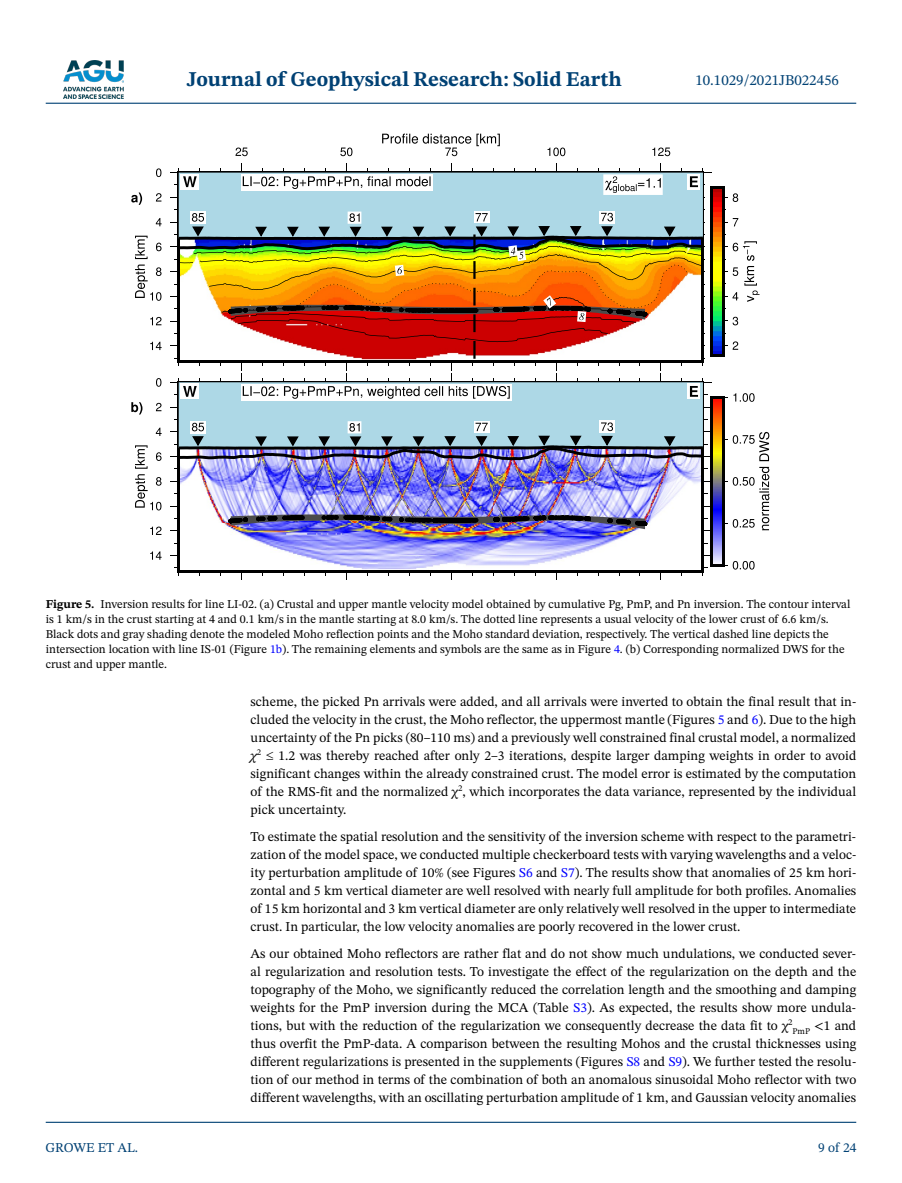
<style>
.page{position:relative;width:902px;height:1183px;background:#fff}
.page>*{position:absolute;margin:0;border:0;box-sizing:border-box;transform-origin:0 0}
.t1{font:700 21px "STIX Two Text";color:#004174}
.t2{font:15px "STIX Two Text";color:#004174}
.t3{font:13.5px/18px "STIX Two Text";color:#000;text-align:justify}
.t4{font:13.5px "STIX Two Text";color:#004174}
.t5{font:12px/15px "STIX Two Text";color:#000}
.s1{font-weight:700}
.s2{color:#00f}
.s3{font-style:italic}
</style>
<div class="page">
<img style="left:63px;top:60px;width:60px;height:39px">
<hr style="left:46px;top:103px;width:810px;height:1px;background:#004174">
<hr style="left:46px;top:1121px;width:810px;height:1px;background:#004174">
<svg style="left:156px;top:168px;width:5px;height:9px"></svg>
<svg style="left:156px;top:193px;width:5px;height:8px"></svg>
<svg style="left:156px;top:218px;width:6px;height:8px"></svg>
<svg style="left:150px;top:317px;width:11px;height:8px"></svg>
<svg style="left:150px;top:341px;width:12px;height:9px"></svg>
<svg style="left:135px;top:236px;width:26px;height:65px"></svg>
<svg style="left:235px;top:134px;width:435px;height:22px"></svg>
<svg style="left:131px;top:192px;width:11px;height:13px"></svg>
<img style="left:232px;top:531px;width:402px;height:38px">
<img style="left:712px;top:531px;width:10px;height:24px">
<hr style="left:710px;top:396px;width:2px;height:170px;background:#000">
<hr style="left:722px;top:396px;width:3px;height:170px;background:#000">
<hr style="left:178px;top:381px;width:2px;height:191px;background:#000">
<svg style="left:156px;top:378px;width:5px;height:8px"></svg>
<svg style="left:156px;top:403px;width:5px;height:8px"></svg>
<svg style="left:156px;top:427px;width:6px;height:9px"></svg>
<svg style="left:150px;top:526px;width:11px;height:9px"></svg>
<svg style="left:150px;top:551px;width:12px;height:8px"></svg>
<svg style="left:135px;top:445px;width:26px;height:65px"></svg>
<hr style="left:701px;top:381px;width:3px;height:191px;background:#000">
<hr style="left:178px;top:569px;width:526px;height:3px;background:#000">
<svg style="left:174px;top:567px;width:5px;height:8px"></svg>
<svg style="left:702px;top:555px;width:52px;height:20px"></svg>
<img style="left:170px;top:164px;width:599px;height:367px">
<svg style="left:131px;top:402px;width:11px;height:12px"></svg>
<h1 class="t1" style="left:187px;top:64px;width:436px">Journal of Geophysical Research: Solid Earth</h1>
<p class="t2" style="left:695px;top:69px;width:145px">10.1029/2021JB022456</p>
<p class="t5" style="left:46px;top:596px;width:806px"><span class="s1">Figure 5.</span> Inversion results for line LI-02. (a) Crustal and upper mantle velocity model obtained by cumulative Pg, PmP, and Pn inversion. The contour interval is 1 km/s in the crust starting at 4 and 0.1 km/s in the mantle starting at 8.0 km/s. The dotted line represents a usual velocity of the lower crust of 6.6 km/s.<br>Black dots and gray shading denote the modeled Moho reflection points and the Moho standard deviation, respectively. The vertical dashed line depicts the intersection location with line IS-01 (Figure <span class="s2">1b</span>). The remaining elements and symbols are the same as in Figure <span class="s2">4</span>. (b) Corresponding normalized DWS for the crust and upper mantle.</p>
<p class="t4" style="left:45px;top:1137px;width:94px">GROWE ET AL.</p>
<p class="t3" style="left:250px;top:692px;width:607px">scheme, the picked Pn arrivals were added, and all arrivals were inverted to obtain the final result that in&shy;cluded the velocity in the crust, the Moho reflector, the uppermost mantle (Figures <span class="s2">5</span> and <span class="s2">6</span>). Due to the high uncertainty of the Pn picks (80–110 ms) and a previously well constrained final crustal model, a normalized <span class="s3">χ</span><sup>2</sup> ≤ 1.2 was thereby reached after only 2–3 iterations, despite larger damping weights in order to avoid significant changes within the already constrained crust. The model error is estimated by the computation of the RMS-fit and the normalized χ<sup>2</sup>, which incorporates the data variance, represented by the individual pick uncertainty.</p>
<p class="t3" style="left:250px;top:827px;width:607px">To estimate the spatial resolution and the sensitivity of the inversion scheme with respect to the parametri&shy;zation of the model space, we conducted multiple checkerboard tests with varying wavelengths and a veloc&shy;ity perturbation amplitude of 10% (see Figures <span class="s2">S6</span> and <span class="s2">S7</span>). The results show that anomalies of 25 km hori&shy;zontal and 5 km vertical diameter are well resolved with nearly full amplitude for both profiles. Anomalies of 15 km horizontal and 3 km vertical diameter are only relatively well resolved in the upper to intermediate crust. In particular, the low velocity anomalies are poorly recovered in the lower crust.</p>
<p class="t3" style="left:250px;top:944px;width:607px">As our obtained Moho reflectors are rather flat and do not show much undulations, we conducted sever&shy;al regularization and resolution tests. To investigate the effect of the regularization on the depth and the topography of the Moho, we significantly reduced the correlation length and the smoothing and damping weights for the PmP inversion during the MCA (Table <span class="s2">S3</span>). As expected, the results show more undula&shy;tions, but with the reduction of the regularization we consequently decrease the data fit to χ<sup>2</sup><sub>PmP</sub> &lt;1 and thus overfit the PmP-data. A comparison between the resulting Mohos and the crustal thicknesses using different regularizations is presented in the supplements (Figures <span class="s2">S8</span> and <span class="s2">S9</span>). We further tested the resolu&shy;tion of our method in terms of the combination of both an anomalous sinusoidal Moho reflector with two different wavelengths, with an oscillating perturbation amplitude of 1 km, and Gaussian velocity anomalies</p>
<p class="t4" style="left:818px;top:1137px;width:40px">9 of 24</p>
</div>
